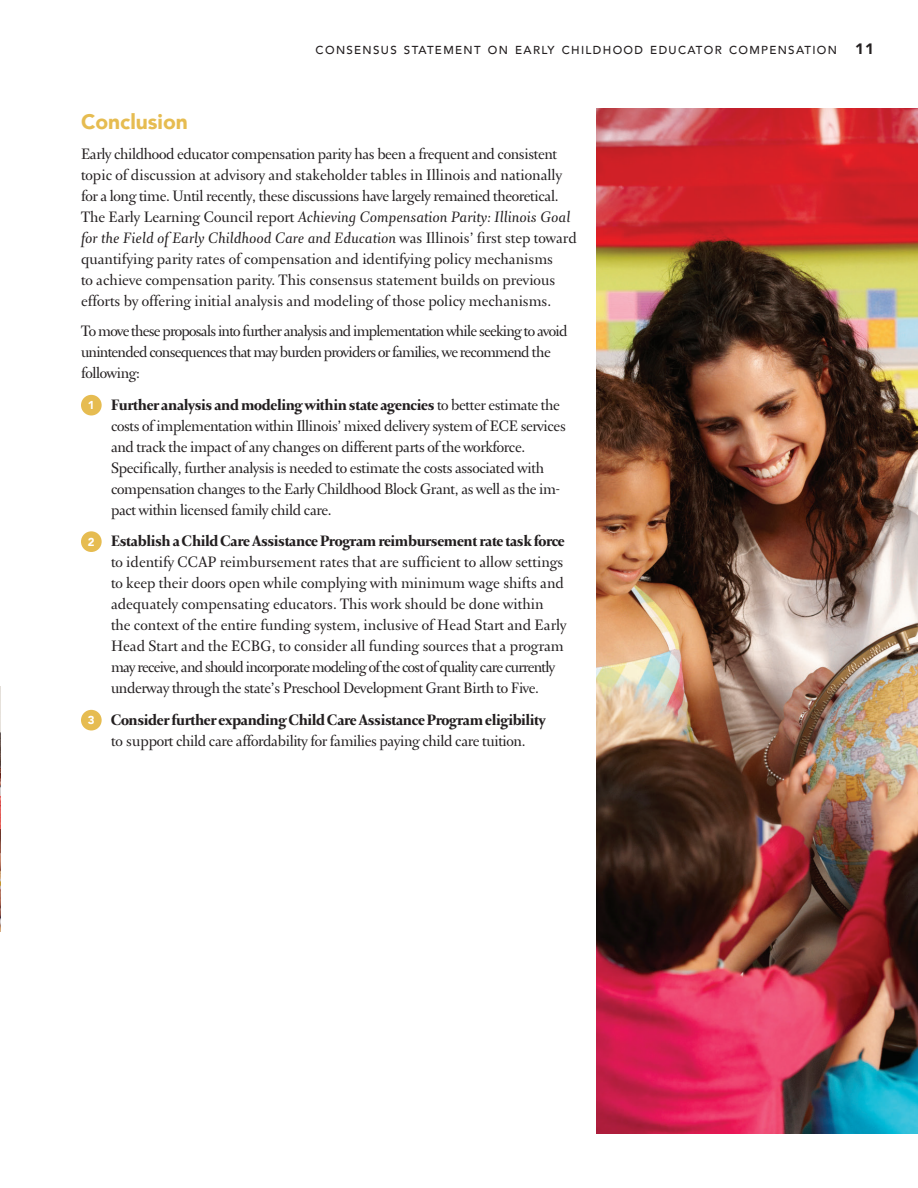
<style>
.page{position:relative;width:918px;height:1188px;background:#fff}
.page>*{position:absolute;margin:0;border:0;box-sizing:border-box;transform-origin:0 0}
.Subhead{font:900 21px "Avenir";color:#e6bc51}
.Body_2{font:18px/21px "Arnhem Fine";color:#231f20}
.Body_2-2{font:18px/21px "Arnhem Fine";letter-spacing:-.02em;color:#231f20}
.Body_2-3{font:18px/21px "Arnhem Fine";letter-spacing:-.04em;color:#231f20}
.t1{font:900 15px "Avenir";color:#231f20}
.t2{font:500 11.55px "Avenir";letter-spacing:.115em;color:#231f20}
.t3{font:900 11.55px "Avenir";color:#fff}
.s1{font-style:italic}
.s2{font-weight:700}
</style>
<div class="page">
<div style="left:81px;top:395px;width:21px;height:21px;background:#e6bc51;border-radius:50%"></div>
<div style="left:81px;top:531px;width:21px;height:21px;background:#e6bc51;border-radius:50%"></div>
<div style="left:81px;top:710px;width:21px;height:20px;background:#e6bc51;border-radius:50%"></div>
<img style="left:0;top:687px;width:1px;height:245px">
<img style="left:597px;top:108px;width:321px;height:1026px">
<p class="t2" style="left:316px;top:40px;width:523px">CONSENSUS STATEMENT ON EARLY CHILDHOOD EDUCATOR COMPENSATION</p>
<p class="t1" style="left:855px;top:36px;width:20px">11</p>
<p class="Subhead" style="left:81px;top:104px;width:108px">Conclusion</p>
<p class="Body_2" style="left:81px;top:144px;width:497px">Early childhood educator compensation parity has been a frequent and consistent topic of discussion at advisory and stakeholder tables in Illinois and nationally for a long time. Until recently, these discussions have largely remained theoretical.<br>The Early Learning Council report <span class="s1">Achieving Compensation Parity: Illinois Goal for the Field of Early Childhood Care and Education</span> was Illinois’ first step toward quantifying parity rates of compensation and identifying policy mechanisms<br>to achieve compensation parity. This consensus statement builds on previous efforts by offering initial analysis and modeling of those policy mechanisms.</p>
<p class="Body_2-3" style="left:81px;top:321px;width:488px">To move these proposals into further analysis and implementation while seeking to avoid unintended consequences that may burden providers or families, we recommend the following:</p>
<p class="t3" style="left:88px;top:395px;width:8px">1</p>
<p class="Body_2-2" style="left:111px;top:395px;width:456px"><span class="s2">Further analysis and modeling within state agencies</span> to better estimate the costs of implementation within Illinois’ mixed delivery system of ECE services and track the impact of any changes on different parts of the workforce.<br>Specifically, further analysis is needed to estimate the costs associated with compensation changes to the Early Childhood Block Grant, as well as the im&shy;pact within licensed family child care.</p>
<p class="t3" style="left:88px;top:532px;width:8px">2</p>
<p class="Body_2" style="left:111px;top:531px;width:457px"><span class="s2">Establish a Child Care Assistance Program reimbursement rate task force </span>to identify CCAP reimbursement rates that are sufficient to allow settings to keep their doors open while complying with minimum wage shifts and adequately compensating educators. This work should be done within the context of the entire funding system, inclusive of Head Start and Early Head Start and the ECBG, to consider all funding sources that a program may receive, and should incorporate modeling of the cost of quality care currently underway through the state’s Preschool Development Grant Birth to Five.</p>
<p class="t3" style="left:88px;top:710px;width:8px">3</p>
<p class="Body_2-2" style="left:111px;top:710px;width:436px"><span class="s2">Consider further expanding Child Care Assistance Program eligibility </span>to support child care affordability for families paying child care tuition.</p>
</div>
